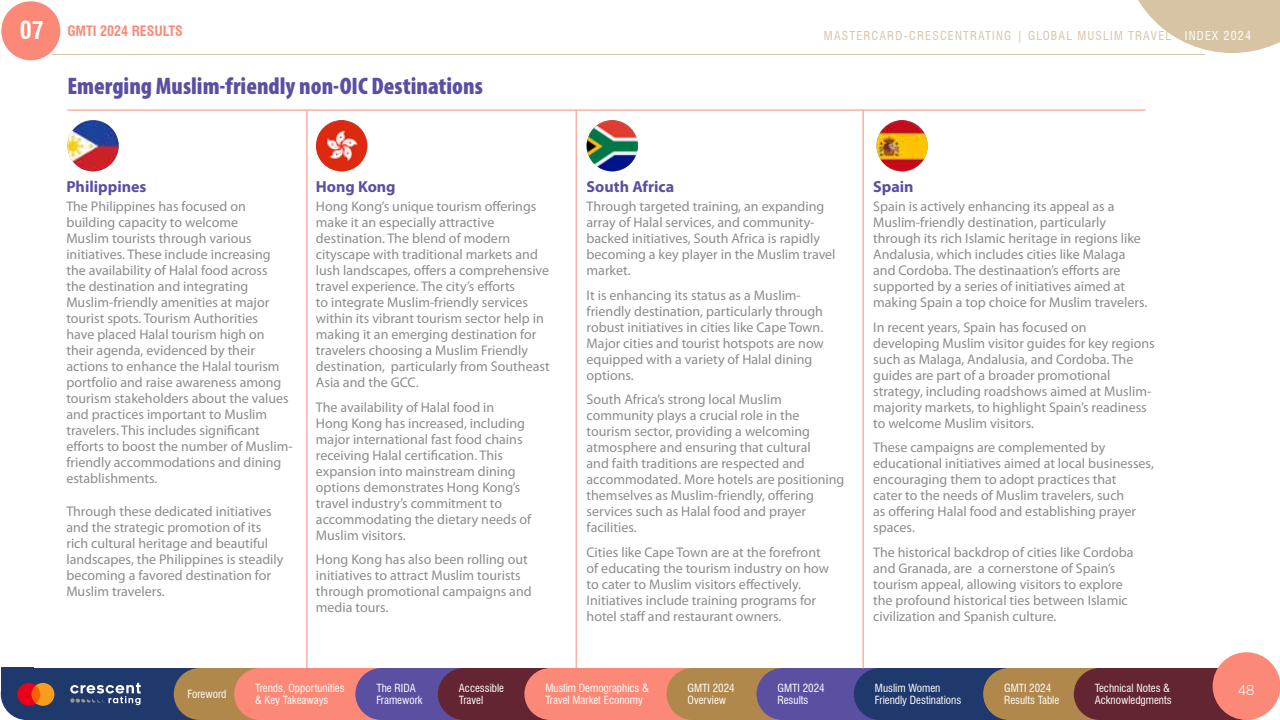
<style>
.page{position:relative;width:1280px;height:720px;background:#fff}
.page>*{position:absolute;margin:0;border:0;box-sizing:border-box;transform-origin:0 0}
.t1{font:900 condensed 24px "Myriad Pro";color:#5a4fa1}
.t2{font:700 16px "Myriad Pro";color:#5a4fa1}
.t3{font:14px/16px "Myriad Pro";color:#8a8c8e}
.t4{font:700 condensed 14px "Swiss 721 BT";color:#fc8977}
.t5{font:300 14px "Muli";color:#fff}
.t6{font:condensed 12px "Swiss 721 BT";letter-spacing:.1em;color:#d7c4a5}
.t7{font:condensed 11px/12px "Swiss 721 BT";color:#fff}
.s1{font-size:24px;color:#fff}
.s2{color:#fff}
</style>
<div class="page">
<div style="left:25px;top:668px;width:195px;height:52px;background:#1f396c"></div>
<div style="left:1px;top:668px;width:52px;height:52px;background:#1f396c;border-radius:50%"></div>
<div style="left:1px;top:668px;width:33px;height:26px;background:#1f396c"></div>
<hr style="left:52px;top:54px;width:1153px;height:1px;background:#d7c4a5">
<svg style="left:1138px;top:0;width:142px;height:53px"></svg>
<svg style="left:70px;top:683px;width:71px;height:22px"></svg>
<svg style="left:174px;top:668px;width:1067px;height:52px;background:#915e63"></svg>
<div style="left:1213px;top:652px;width:67px;height:68px;background:#fc8977;border-radius:50%"></div>
<svg style="left:17px;top:683px;width:37px;height:23px"></svg>
<div style="left:1px;top:1px;width:59px;height:59px;background:#fc8977;border-radius:50%"></div>
<hr style="left:67px;top:110px;width:1078px;height:1px;background:#fc8977">
<hr style="left:306px;top:111px;width:1px;height:558px;background:#fc8977">
<hr style="left:576px;top:111px;width:1px;height:558px;background:#fc8977">
<hr style="left:863px;top:111px;width:1px;height:558px;background:#fc8977">
<img style="left:67px;top:120px;width:52px;height:51px;border-radius:26px">
<img style="left:316px;top:120px;width:51px;height:51px;border-radius:26px">
<img style="left:587px;top:120px;width:51px;height:51px;border-radius:26px">
<img style="left:876px;top:120px;width:52px;height:51px;border-radius:26px">
<p class="t4" style="left:20px;top:23px;width:164px"><span class="s1">07</span> GMTI 2024 RESULTS</p>
<h1 class="t1" style="left:67px;top:71px;width:417px">Emerging Muslim-friendly non-OIC Destinations</h1>
<p class="t2" style="left:66px;top:177px;width:82px">Philippines</p>
<p class="t3" style="left:66px;top:198px;width:228px">The Philippines has focused on building capacity to welcome<br>Muslim tourists through various initiatives. These include increasing the availability of Halal food across<br>the destination and integrating Muslim-friendly amenities at major tourist spots. Tourism Authorities<br>have placed Halal tourism high on their agenda, evidenced by their actions to enhance the Halal tourism portfolio and raise awareness among tourism stakeholders about the values and practices important to Muslim travelers. This includes significant efforts to boost the number of Muslim&shy;friendly accommodations and dining establishments.</p>
<p class="t3" style="left:66px;top:503px;width:219px">Through these dedicated initiatives and the strategic promotion of its rich cultural heritage and beautiful landscapes, the Philippines is steadily becoming a favored destination for Muslim travelers.</p>
<p class="t2" style="left:316px;top:177px;width:81px">Hong Kong</p>
<p class="t3" style="left:316px;top:198px;width:235px">Hong Kong’s unique tourism offerings make it an especially attractive destination. The blend of modern cityscape with traditional markets and lush landscapes, offers a comprehensive travel experience. The city’s efforts<br>to integrate Muslim-friendly services within its vibrant tourism sector help in making it an emerging destination for travelers choosing a Muslim Friendly destination, particularly from Southeast Asia and the GCC.</p>
<p class="t3" style="left:316px;top:399px;width:217px">The availability of Halal food in<br>Hong Kong has increased, including major international fast food chains receiving Halal certification. This expansion into mainstream dining options demonstrates Hong Kong’s travel industry’s commitment to accommodating the dietary needs of Muslim visitors.</p>
<p class="t3" style="left:316px;top:551px;width:217px">Hong Kong has also been rolling out initiatives to attract Muslim tourists through promotional campaigns and media tours.</p>
<p class="t6" style="left:824px;top:28px;width:429px">MASTERCARD-CRESCENTRATING | GLOBAL MUSLIM TRAVEL <span class="s2">INDEX 2024</span></p>
<p class="t2" style="left:587px;top:177px;width:89px">South Africa</p>
<p class="t3" style="left:587px;top:198px;width:251px">Through targeted training, an expanding array of Halal services, and community&shy;backed initiatives, South Africa is rapidly becoming a key player in the Muslim travel market.</p>
<p class="t3" style="left:587px;top:287px;width:239px">It is enhancing its status as a Muslim&shy;friendly destination, particularly through robust initiatives in cities like Cape Town.<br>Major cities and tourist hotspots are now equipped with a variety of Halal dining options.</p>
<p class="t3" style="left:587px;top:391px;width:259px">South Africa’s strong local Muslim community plays a crucial role in the tourism sector, providing a welcoming atmosphere and ensuring that cultural<br>and faith traditions are respected and accommodated. More hotels are positioning themselves as Muslim-friendly, offering services such as Halal food and prayer facilities.</p>
<p class="t3" style="left:587px;top:544px;width:244px">Cities like Cape Town are at the forefront of educating the tourism industry on how to cater to Muslim visitors effectively.<br>Initiatives include training programs for hotel staff and restaurant owners.</p>
<p class="t2" style="left:873px;top:177px;width:42px">Spain</p>
<p class="t3" style="left:873px;top:198px;width:276px">Spain is actively enhancing its appeal as a Muslim-friendly destination, particularly through its rich Islamic heritage in regions like Andalusia, which includes cities like Malaga and Cordoba. The destinaation’s efforts are supported by a series of initiatives aimed at making Spain a top choice for Muslim travelers.</p>
<p class="t3" style="left:873px;top:319px;width:283px">In recent years, Spain has focused on developing Muslim visitor guides for key regions such as Malaga, Andalusia, and Cordoba. The guides are part of a broader promotional strategy, including roadshows aimed at Muslim&shy;majority markets, to highlight Spain’s readiness to welcome Muslim visitors.</p>
<p class="t3" style="left:873px;top:439px;width:282px">These campaigns are complemented by educational initiatives aimed at local businesses, encouraging them to adopt practices that<br>cater to the needs of Muslim travelers, such<br>as offering Halal food and establishing prayer spaces.</p>
<p class="t3" style="left:873px;top:544px;width:262px">The historical backdrop of cities like Cordoba and Granada, are a cornerstone of Spain’s tourism appeal, allowing visitors to explore the profound historical ties between Islamic civilization and Spanish culture.</p>
<p class="t7" style="left:188px;top:688px;width:40px">Foreword</p>
<p class="t7" style="left:255px;top:682px;width:91px">Trends, Opportunities &amp; Key Takeaways</p>
<p class="t7" style="left:376px;top:682px;width:48px">The RIDA<br>Framework</p>
<p class="t7" style="left:459px;top:682px;width:47px">Accessible<br>Travel</p>
<p class="t7" style="left:545px;top:682px;width:105px">Muslim Demographics &amp;<br>Travel Market Economy</p>
<p class="t7" style="left:688px;top:682px;width:49px">GMTI 2024<br>Overview</p>
<p class="t7" style="left:778px;top:682px;width:49px">GMTI 2024<br>Results</p>
<p class="t7" style="left:875px;top:682px;width:88px">Muslim Women<br>Friendly Destinations</p>
<p class="t7" style="left:1004px;top:682px;width:57px">GMTI 2024<br>Results Table</p>
<p class="t7" style="left:1095px;top:682px;width:78px">Technical Notes &amp;<br>Acknowledgments</p>
<p class="t5" style="left:1238px;top:679px;width:18px">48</p>
</div>
